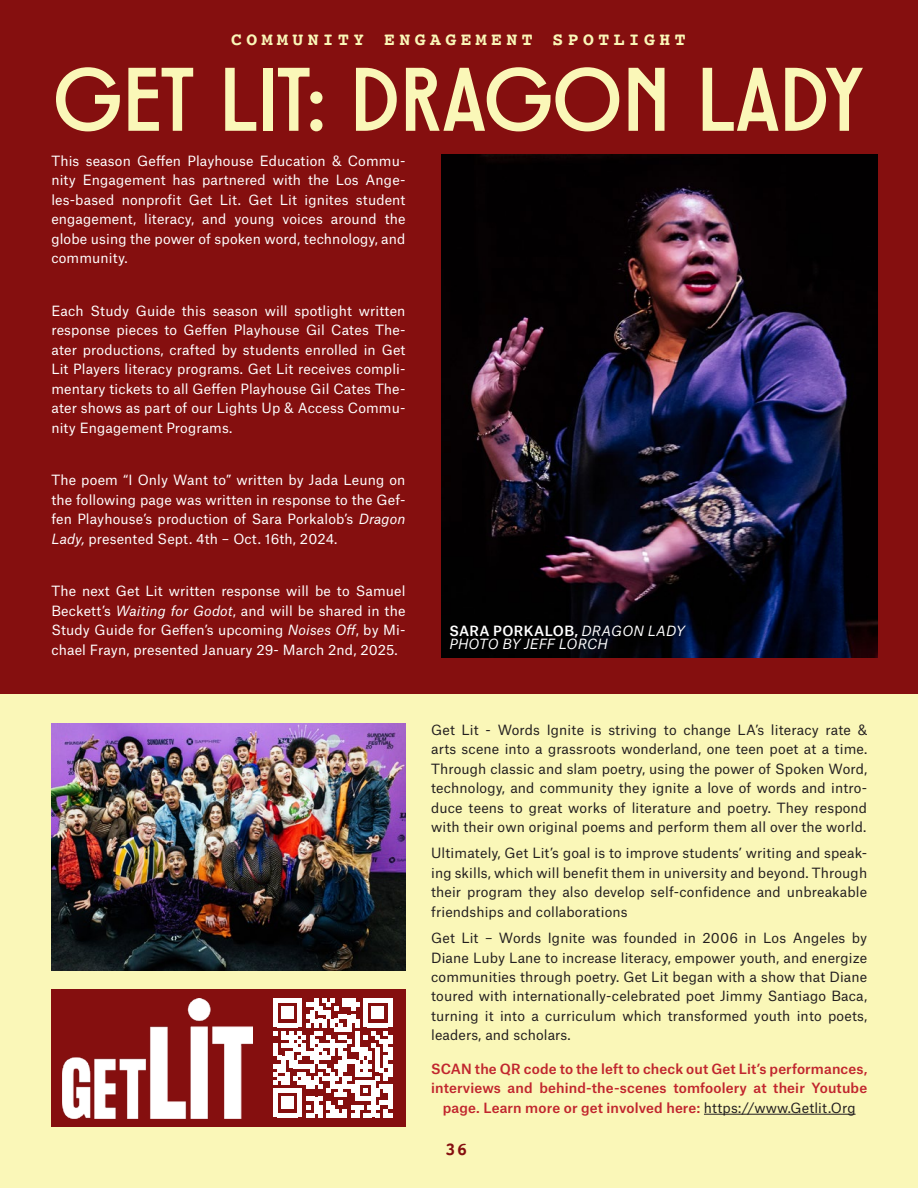
<style>
.page{position:relative;width:918px;height:1188px;background:#fff}
.page>*{position:absolute;margin:0;border:0;box-sizing:border-box;transform-origin:0 0}
.t1{font:90px "Play";letter-spacing:-.02em;color:#faf7b8}
.Styles_for_Word_RTF_Imported_Lists_Norma{font:700 18px "Courier";letter-spacing:.25em;color:#faf7b8}
.Styles_for_Word_RTF_Imported_Lists_Norma-2{font:700 18px "Courier";color:#850f0f}
.t2{font:13.5px/19.5px "Atlas Grotesk";letter-spacing:.01em;color:#fff;text-align:justify}
.t3{font:13.5px/19.5px "Atlas Grotesk";letter-spacing:.01em;color:#231f20;text-align:justify}
.t4{font:500 13.5px/19.5px "Atlas Grotesk";letter-spacing:.01em;color:#c1262e;text-align:center}
.Photo_Credit___Play_4_5_8{font:500 13.5px "Atlas Grotesk";letter-spacing:.025em;color:#fff}
.Photo_Credit___Play_4_5_8-2{font:italic 13.5px "Atlas Grotesk";letter-spacing:.01em;color:#fff}
.s1{font-style:italic}
.s2{font-weight:400;font-style:italic}
.s3{font-weight:400;color:#231f20}
</style>
<div class="page">
<div style="left:0;top:693px;width:918px;height:495px;background:#faf7b8"></div>
<div style="left:51px;top:989px;width:354px;height:137px;background:#850f0f"></div>
<div style="left:0;top:0;width:918px;height:693px;background:#850f0f"></div>
<img style="left:441px;top:155px;width:437px;height:503px">
<hr style="left:704px;top:1114px;width:152px;height:1px;background:#231f20">
<img style="left:51px;top:724px;width:354px;height:246px">
<svg style="left:273px;top:998px;width:119px;height:119px"></svg>
<img style="left:63px;top:999px;width:189px;height:119px">
<p class="Styles_for_Word_RTF_Imported_Lists_Norma" style="left:231px;top:25px;width:456px">COMMUNITY ENGAGEMENT SPOTLIGHT</p>
<p class="t1" style="left:53px;top:36px;width:813px">GET LIT: DRAGON LADY</p>
<p class="t2" style="left:51px;top:149px;width:356px">This season Geffen Playhouse Education &amp; Commu&shy;nity Engagement has partnered with the Los Ange&shy;les-based nonprofit Get Lit. Get Lit ignites student engagement, literacy, and young voices around the globe using the power of spoken word, technology, and community.</p>
<p class="t2" style="left:51px;top:299px;width:356px">Each Study Guide this season will spotlight written response pieces to Geffen Playhouse Gil Cates The&shy;ater productions, crafted by students enrolled in Get Lit Players literacy programs. Get Lit receives compli&shy;mentary tickets to all Geffen Playhouse Gil Cates The&shy;ater shows as part of our Lights Up &amp; Access Commu&shy;nity Engagement Programs.</p>
<p class="t2" style="left:51px;top:469px;width:356px">The poem “I Only Want to” written by Jada Leung on the following page was written in response to the Gef&shy;fen Playhouse’s production of Sara Porkalob’s <span class="s1">Dragon Lady,</span> presented Sept. 4th – Oct. 16th, 2024.</p>
<p class="t2" style="left:51px;top:580px;width:356px">The next Get Lit written response will be to Samuel Beckett’s <span class="s1">Waiting for Godot</span>, and will be shared in the Study Guide for Geffen’s upcoming <span class="s1">Noises Off</span>, by Mi&shy;chael Frayn, presented January 29- March 2nd, 2025.</p>
<p class="Photo_Credit___Play_4_5_8" style="left:449px;top:620px;width:237px">SARA PORKALOB, <span class="s2">DRAGON LADY</span></p>
<p class="Photo_Credit___Play_4_5_8-2" style="left:449px;top:634px;width:160px">PHOTO BY JEFF LORCH</p>
<p class="t3" style="left:431px;top:718px;width:438px">Get Lit - Words Ignite is striving to change LA’s literacy rate &amp; arts scene into a grassroots wonderland, one teen poet at a time.<br>Through classic and slam poetry, using the power of Spoken Word, technology, and community they ignite a love of words and intro&shy;duce teens to great works of literature and poetry. They respond with their own original poems and perform them all over the world.</p>
<p class="t3" style="left:431px;top:842px;width:438px">Ultimately, Get Lit’s goal is to improve students’ writing and speak&shy;ing skills, which will benefit them in university and beyond. Through their program they also develop self-confidence and unbreakable friendships and collaborations</p>
<p class="t3" style="left:431px;top:927px;width:438px">Get Lit – Words Ignite was founded in 2006 in Los Angeles by Diane Luby Lane to increase literacy, empower youth, and energize communities through poetry. Get Lit began with a show that Diane toured with internationally-celebrated poet Jimmy Santiago Baca, turning it into a curriculum which transformed youth into poets, leaders, and scholars.</p>
<p class="t4" style="left:431px;top:1058px;width:438px">SCAN the QR code to the left to check out Get Lit’s performances, interviews and behind-the-scenes tomfoolery at their Youtube page. Learn more or get involved here: <span class="s3">https://www.Getlit.Org</span></p>
<p class="Styles_for_Word_RTF_Imported_Lists_Norma-2" style="left:445px;top:1135px;width:24px">36</p>
</div>
